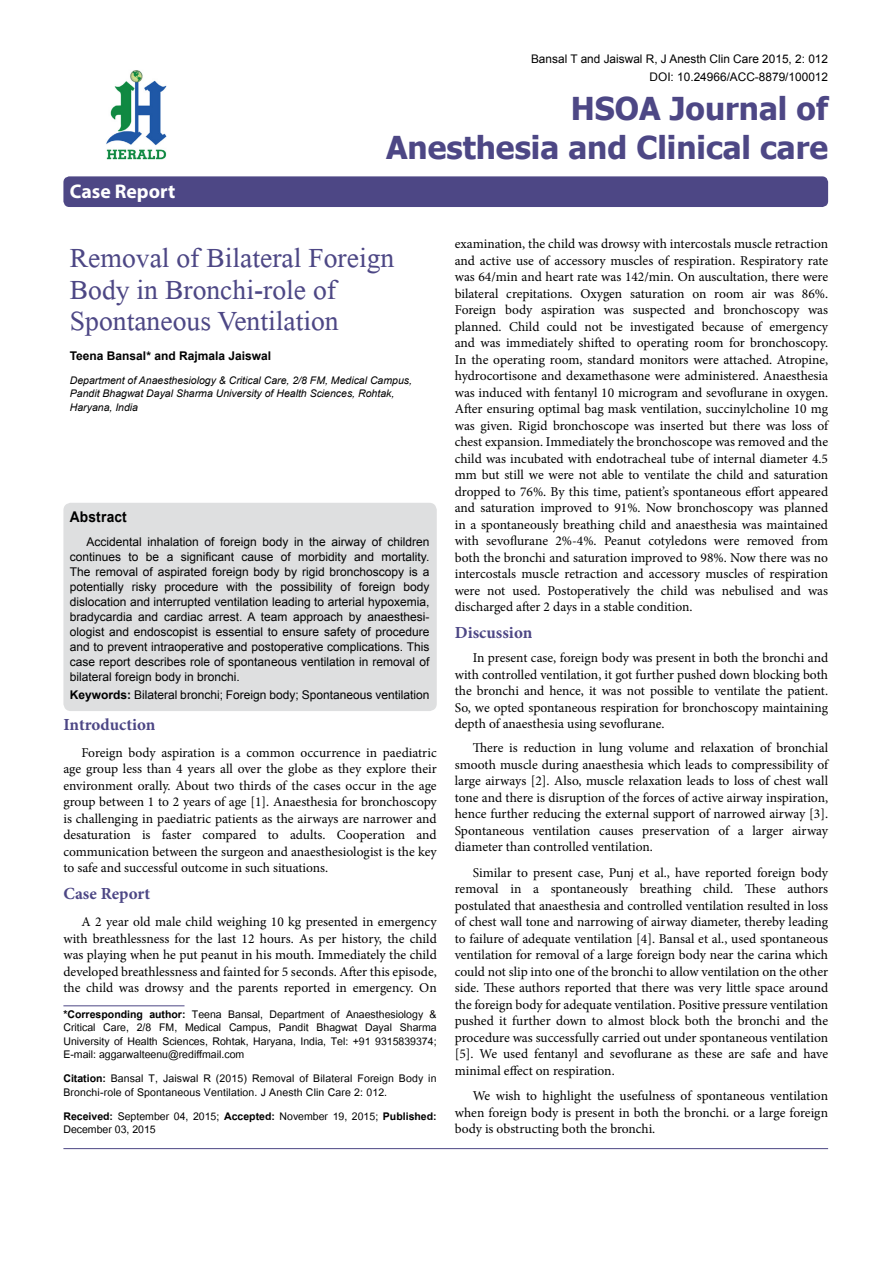
<style>
.page{position:relative;width:893px;height:1263px;background:#fff}
.page>*{position:absolute;margin:0;border:0;box-sizing:border-box;transform-origin:0 0}
.t1{font:41.25px/31.5px "Microsoft Himalaya";color:#4d4785}
.t2{font:700 31.5px/39px "Tahoma";color:#4d4785;text-align:right}
.t3{font:700 19.8px "Myriad Hebrew";color:#fff}
.t4{font:700 16.95px "Minion Pro";color:#4d4785}
.t5{font:700 14.85px "Arial";letter-spacing:.015em;color:#000;scale:.93 1}
.t6{font:14.7px/13.5px "Utsaah";letter-spacing:.01em;color:#000}
.t7{font:13.5px/16.5px "Minion Pro";letter-spacing:-.005em;color:#000;text-align:justify}
.t8{font:12px/15px "Arial";color:#000;text-align:justify}
.t9{font:700 12px "Arial";color:#000}
.t10{font:11.85px/18px "Arial";color:#000;text-align:right}
.t11{font:italic 10.5px/13.5px "Arial";color:#000}
.s1{font-weight:700}
</style>
<div class="page">
<div style="left:63px;top:176px;width:765px;height:31px;background:#4d4785;border-radius:6px"></div>
<hr style="left:63px;top:1005px;width:121px;height:1px;background:#4d4785">
<img style="left:106px;top:70px;width:61px;height:90px">
<hr style="left:63px;top:1148px;width:765px;height:1px;background:#4d4785">
<div style="left:63px;top:503px;width:374px;height:208px;background:#dedfe0;border-radius:8px"></div>
<h3 class="t3" style="left:70px;top:180px;width:107px">Case Report</h3>
<p class="t10" style="left:531px;top:50px;width:299px">Bansal T and Jaiswal R, J Anesth Clin Care 2015, 2: 012<br>DOI: 10.24966/ACC-8879/100012</p>
<h2 class="t2" style="left:386px;top:87px;width:444px">HSOA Journal of<br>Anesthesia and Clinical care</h2>
<h1 class="t1" style="left:70px;top:237px;width:326px">Removal of Bilateral Foreign<br>Body in Bronchi-role of<br>Spontaneous Ventilation</h1>
<p class="t9" style="left:70px;top:347px;width:203px">Teena Bansal* and Rajmala Jaiswal</p>
<p class="t11" style="left:70px;top:373px;width:344px">Department of Anaesthesiology &amp; Critical Care, 2/8 FM, Medical Campus,<br>Pandit Bhagwat Dayal Sharma University of Health Sciences, Rohtak,<br>Haryana, India</p>
<p class="t5" style="left:70px;top:507px;width:63px">Abstract</p>
<p class="t8" style="left:70px;top:534px;width:361px;text-indent:16px">Accidental inhalation of foreign body in the airway of children continues to be a significant cause of morbidity and mortality.<br>The removal of aspirated foreign body by rigid bronchoscopy is a potentially risky procedure with the possibility of foreign body dislocation and interrupted ventilation leading to arterial hypoxemia, bradycardia and cardiac arrest. A team approach by anaesthesi&shy;ologist and endoscopist is essential to ensure safety of procedure and to prevent intraoperative and postoperative complications. This case report describes role of spontaneous ventilation in removal of bilateral foreign body in bronchi.</p>
<p class="t8" style="left:70px;top:687px;width:361px"><span class="s1">Keywords:</span> Bilateral bronchi; Foreign body; Spontaneous ventilation</p>
<p class="t4" style="left:63px;top:712px;width:94px">Introduction</p>
<p class="t7" style="left:63px;top:744px;width:375px;text-indent:18px">Foreign body aspiration is a common occurrence in paediatric age group less than 4 years all over the globe as they explore their environment orally. About two thirds of the cases occur in the age group between 1 to 2 years of age [1]. Anaesthesia for bronchoscopy is challenging in paediatric patients as the airways are narrower and desaturation is faster compared to adults. Cooperation and communication between the surgeon and anaesthesiologist is the key to safe and successful outcome in such situations.</p>
<p class="t4" style="left:63px;top:882px;width:88px">Case Report</p>
<p class="t7" style="left:63px;top:913px;width:375px;text-indent:18px">A 2 year old male child weighing 10 kg presented in emergency with breathlessness for the last 12 hours. As per history, the child was playing when he put peanut in his mouth. Immediately the child developed breathlessness and fainted for 5 seconds. After this episode, the child was drowsy and the parents reported in emergency. On</p>
<p class="t6" style="left:63px;top:1008px;width:375px;text-align:justify"><span class="s1">*Corresponding author:</span> Teena Bansal, Department of Anaesthesiology &amp; Critical Care, 2/8 FM, Medical Campus, Pandit Bhagwat Dayal Sharma University of Health Sciences, Rohtak, Haryana, India, Tel: +91 9315839374; E-mail: aggarwalteenu@rediffmail.com</p>
<p class="t6" style="left:63px;top:1073px;width:375px"><span class="s1">Citation:</span> Bansal T, Jaiswal R (2015) Removal of Bilateral Foreign Body in<br>Bronchi-role of Spontaneous Ventilation. J Anesth Clin Care 2: 012.</p>
<p class="t6" style="left:63px;top:1110px;width:375px"><span class="s1">Received:</span> September 04, 2015; <span class="s1">Accepted:</span> November 19, 2015; <span class="s1">Published:<br></span>December 03, 2015</p>
<p class="t7" style="left:455px;top:236px;width:375px">examination, the child was drowsy with intercostals muscle retraction and active use of accessory muscles of respiration. Respiratory rate was 64/min and heart rate was 142/min. On auscultation, there were bilateral crepitations. Oxygen saturation on room air was 86%.<br>Foreign body aspiration was suspected and bronchoscopy was planned. Child could not be investigated because of emergency and was immediately shifted to operating room for bronchoscopy.<br>In the operating room, standard monitors were attached. Atropine, hydrocortisone and dexamethasone were administered. Anaesthesia was induced with fentanyl 10 microgram and sevoflurane in oxygen.<br>After ensuring optimal bag mask ventilation, succinylcholine 10 mg was given. Rigid bronchoscope was inserted but there was loss of chest expansion. Immediately the bronchoscope was removed and the child was incubated with endotracheal tube of internal diameter 4.5 mm but still we were not able to ventilate the child and saturation dropped to 76%. By this time, patient’s spontaneous effort appeared and saturation improved to 91%. Now bronchoscopy was planned in a spontaneously breathing child and anaesthesia was maintained with sevoflurane 2%-4%. Peanut cotyledons were removed from both the bronchi and saturation improved to 98%. Now there was no intercostals muscle retraction and accessory muscles of respiration were not used. Postoperatively the child was nebulised and was discharged after 2 days in a stable condition.</p>
<p class="t4" style="left:455px;top:621px;width:79px">Discussion</p>
<p class="t7" style="left:455px;top:650px;width:375px;text-indent:18px">In present case, foreign body was present in both the bronchi and with controlled ventilation, it got further pushed down blocking both the bronchi and hence, it was not possible to ventilate the patient.<br>So, we opted spontaneous respiration for bronchoscopy maintaining depth of anaesthesia using sevoflurane.</p>
<p class="t7" style="left:455px;top:740px;width:375px;text-indent:18px">There is reduction in lung volume and relaxation of bronchial smooth muscle during anaesthesia which leads to compressibility of large airways [2]. Also, muscle relaxation leads to loss of chest wall tone and there is disruption of the forces of active airway inspiration, hence further reducing the external support of narrowed airway [3].<br>Spontaneous ventilation causes preservation of a larger airway diameter than controlled ventilation.</p>
<p class="t7" style="left:455px;top:864px;width:375px;text-indent:18px">Similar to present case, Punj et al., have reported foreign body removal in a spontaneously breathing child. These authors postulated that anaesthesia and controlled ventilation resulted in loss of chest wall tone and narrowing of airway diameter, thereby leading to failure of adequate ventilation [4]. Bansal et al., used spontaneous ventilation for removal of a large foreign body near the carina which could not slip into one of the bronchi to allow ventilation on the other side. These authors reported that there was very little space around the foreign body for adequate ventilation. Positive pressure ventilation pushed it further down to almost block both the bronchi and the procedure was successfully carried out under spontaneous ventilation [5]. We used fentanyl and sevoflurane as these are safe and have minimal effect on respiration.</p>
<p class="t7" style="left:455px;top:1088px;width:375px;text-indent:18px">We wish to highlight the usefulness of spontaneous ventilation when foreign body is present in both the bronchi. or a large foreign body is obstructing both the bronchi.</p>
</div>
